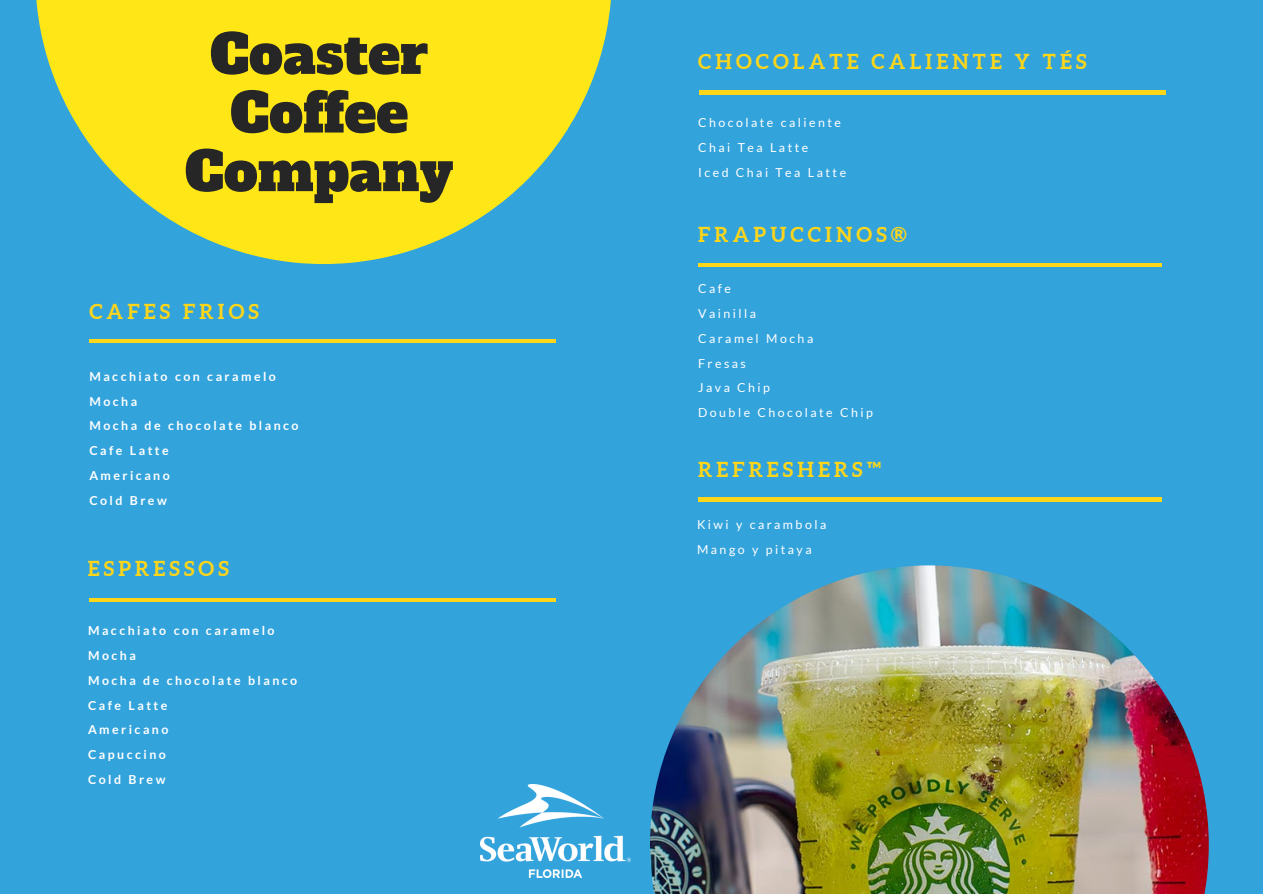
<style>
.page{position:relative;width:1263px;height:894px;background:#fff}
.page>*{position:absolute;margin:0;border:0;box-sizing:border-box;transform-origin:0 0}
.t1{font:53.7px/58.5px "Alfa Slab One";color:#262626;text-align:center}
.t2{font:700 20.7px "Aleo";letter-spacing:.2em;color:#ffd618}
.t3{font:700 12.45px/24.8px "Lato";letter-spacing:.2em;color:#fff}
.t4{font:12.45px "Lato";letter-spacing:.2em;color:#fff}
</style>
<div class="page">
<div style="left:0;top:0;width:1263px;height:893px;background:#33a3dc"></div>
<svg style="left:36px;top:0;width:575px;height:264px;fill:#ffe617"></svg>
<hr style="left:89px;top:339px;width:467px;height:3px;background:#ffd618">
<hr style="left:698px;top:263px;width:464px;height:4px;background:#ffd618">
<img style="left:650px;top:565px;width:559px;height:328px">
<hr style="left:89px;top:598px;width:467px;height:3px;background:#ffd618">
<hr style="left:698px;top:497px;width:464px;height:4px;background:#ffd618">
<img style="left:480px;top:784px;width:151px;height:92px">
<hr style="left:699px;top:91px;width:467px;height:3px;background:#ffd618">
<p class="t1" style="left:185px;top:26px;width:270px">Coaster<br>Coffee<br>Company</p>
<p class="t2" style="left:89px;top:299px;width:171px">CAFES FRIOS</p>
<h2 class="t3" style="left:89px;top:363px;width:211px">Macchiato con caramelo<br>Mocha<br>Mocha de chocolate blanco<br>Cafe Latte<br>Americano<br>Cold Brew</h2>
<p class="t2" style="left:88px;top:556px;width:142px">ESPRESSOS</p>
<p class="t3" style="left:88px;top:617px;width:211px">Macchiato con caramelo<br>Mocha<br>Mocha de chocolate blanco<br>Cafe Latte<br>Americano<br>Capuccino<br>Cold Brew</p>
<p class="t2" style="left:698px;top:49px;width:390px">CHOCOLATE CALIENTE Y TÉS</p>
<p class="t4" style="left:698px;top:115px;width:144px">Chocolate caliente</p>
<p class="t4" style="left:698px;top:140px;width:112px">Chai Tea Latte</p>
<p class="t4" style="left:698px;top:165px;width:149px">Iced Chai Tea Latte</p>
<p class="t2" style="left:698px;top:223px;width:210px">FRAPUCCINOS®</p>
<p class="t4" style="left:698px;top:281px;width:34px">Cafe</p>
<h2 class="t4" style="left:698px;top:306px;width:59px">Vainilla</h2>
<h2 class="t4" style="left:698px;top:330px;width:117px">Caramel Mocha</h2>
<h3 class="t4" style="left:698px;top:355px;width:49px">Fresas</h3>
<p class="t4" style="left:698px;top:380px;width:73px">Java Chip</p>
<p class="t4" style="left:698px;top:405px;width:176px">Double Chocolate Chip</p>
<h2 class="t2" style="left:698px;top:457px;width:185px">REFRESHERS™</h2>
<p class="t4" style="left:697px;top:517px;width:131px">Kiwi y carambola</p>
<h2 class="t4" style="left:697px;top:541px;width:116px">Mango y pitaya</h2>
</div>
